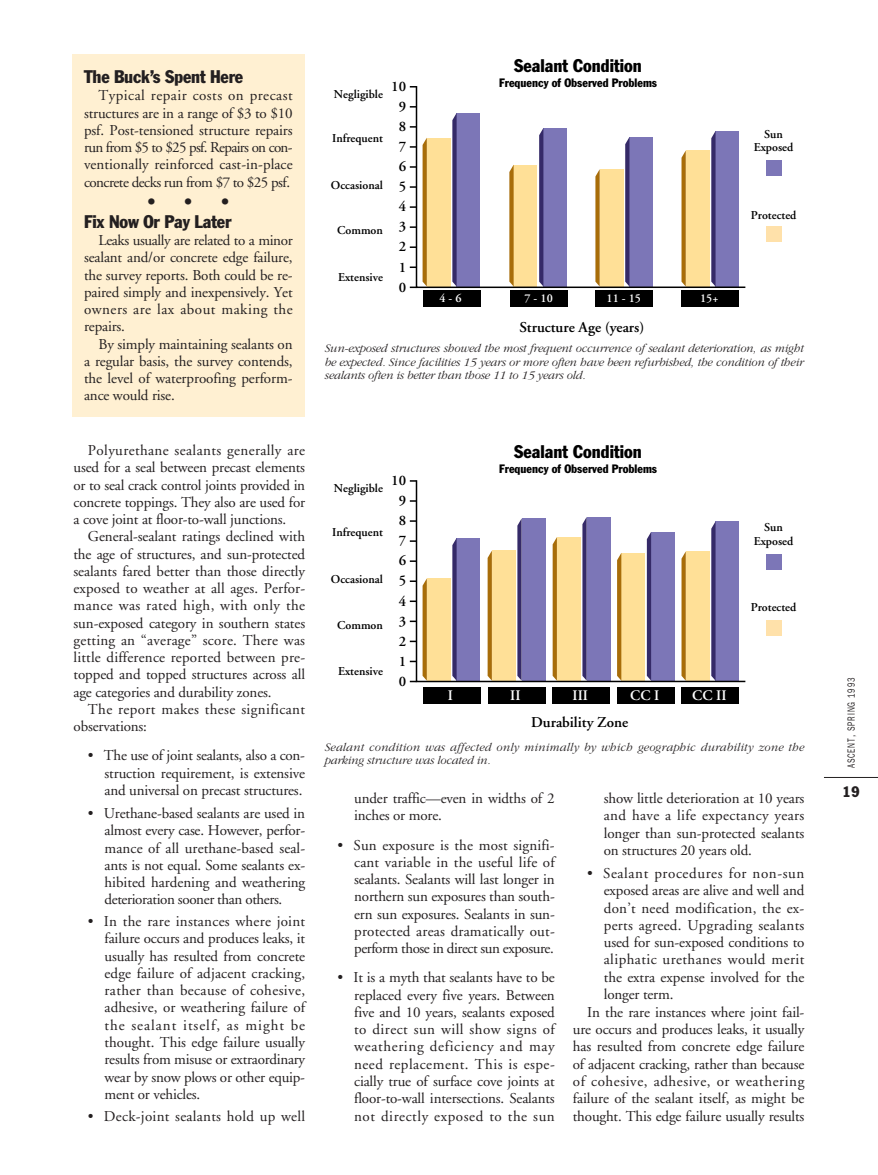
<style>
.page{position:relative;width:878px;height:1175px;background:#fff}
.page>*{position:absolute;margin:0;border:0;box-sizing:border-box;transform-origin:0 0}
.t1{font:22.5px "Adobe Garamond";color:#231f20}
.t2{font:condensed 18px "Franklin Gothic";letter-spacing:-.01em;color:#231f20}
.t3{font:condensed 18px "Franklin Gothic";color:#000}
.t4{font:15px/17.2px "Adobe Garamond";letter-spacing:-.01em;color:#231f20;text-align:justify}
.t5{font:15px "Adobe Garamond";letter-spacing:.04em;color:#231f20}
.t6{font:15px "Adobe Garamond";letter-spacing:.02em;color:#231f20}
.t7{font:15px/17.2px "Adobe Garamond";letter-spacing:.025em;color:#231f20}
.t8{font:600 15px "Adobe Garamond";color:#000}
.t9{font:15px "Adobe Garamond";letter-spacing:.015em;color:#231f20}
.t10{font:15px "Adobe Garamond";letter-spacing:.03em;color:#231f20}
.t11{font:condensed 15px "Franklin Gothic";color:#231f20}
.t12{font:600 14.55px/20.1px "Adobe Garamond";color:#000;text-align:center}
.t13{font:600 14.55px "Adobe Garamond";color:#fff}
.t14{font:italic 300 12px/13.5px "Garamond";letter-spacing:-.01em;color:#231f20;text-align:justify}
.t15{font:600 12px/13.5px "Adobe Garamond";color:#000;text-align:center}
.t16{font:italic 300 12px/13.5px "Garamond";letter-spacing:.015em;color:#231f20}
.t17{font:condensed 12px "Franklin Gothic";color:#000}
.t18{font:600 12px "Adobe Garamond";color:#fff}
.t19{font:10.5px "Franklin Gothic";letter-spacing:.12em;color:#231f20;scale:.7 1}
</style>
<div class="page">
<hr style="left:824px;top:777px;width:54px;height:1px;background:#231f20">
<div style="left:72px;top:54px;width:232px;height:363px;background:#fff0d2"></div>
<div style="left:422px;top:687px;width:58px;height:16px;background:#000"></div>
<div style="left:487px;top:687px;width:58px;height:16px;background:#000"></div>
<div style="left:552px;top:687px;width:58px;height:16px;background:#000"></div>
<div style="left:617px;top:687px;width:57px;height:16px;background:#000"></div>
<div style="left:681px;top:687px;width:58px;height:16px;background:#000"></div>
<div style="left:766px;top:620px;width:15px;height:16px;background:#ffe1aa"></div>
<div style="left:766px;top:554px;width:15px;height:15px;background:#7c76b7"></div>
<svg style="left:415px;top:480px;width:331px;height:203px"></svg>
<div style="left:422px;top:291px;width:58px;height:16px;background:#000"></div>
<div style="left:766px;top:226px;width:15px;height:16px;background:#ffe1aa"></div>
<div style="left:766px;top:160px;width:15px;height:15px;background:#7c76b7"></div>
<div style="left:509px;top:291px;width:58px;height:16px;background:#000"></div>
<div style="left:595px;top:291px;width:58px;height:16px;background:#000"></div>
<div style="left:681px;top:291px;width:58px;height:16px;background:#000"></div>
<svg style="left:415px;top:86px;width:331px;height:203px"></svg>
<p class="t2" style="left:84px;top:70px;width:161px">The Buck’s Spent Here</p>
<p class="t4" style="left:84px;top:88px;width:210px;text-indent:14px">Typical repair costs on precast structures are in a range of $3 to $10 psf. Post-tensioned structure repairs run from $5 to $25 psf. Repairs on con&shy;ventionally reinforced cast-in-place concrete decks run from $7 to $25 psf.</p>
<h1 class="t1" style="left:147px;top:193px;width:47px">• •</h1>
<h1 class="t1" style="left:221px;top:193px;width:10px">•</h1>
<p class="t2" style="left:84px;top:215px;width:149px">Fix Now Or Pay Later</p>
<p class="t4" style="left:84px;top:233px;width:210px;text-indent:14px">Leaks usually are related to a minor sealant and/or concrete edge failure, the survey reports. Both could be re&shy;paired simply and inexpensively. Yet owners are lax about making the repairs.</p>
<p class="t4" style="left:84px;top:337px;width:210px;text-indent:14px">By simply maintaining sealants on a regular basis, the survey contends, the level of waterproofing perform&shy;ance would rise.</p>
<p class="t15" style="left:334px;top:88px;width:51px">Negligible</p>
<p class="t15" style="left:332px;top:133px;width:52px">Infrequent</p>
<p class="t15" style="left:331px;top:179px;width:53px">Occasional</p>
<p class="t15" style="left:337px;top:225px;width:47px">Common</p>
<p class="t15" style="left:338px;top:271px;width:46px">Extensive</p>
<p class="t12" style="left:391px;top:78px;width:16px">10<br>9<br>8<br>7<br>6<br>5<br>4<br>3<br>2<br>1<br>0</p>
<p class="t18" style="left:439px;top:294px;width:24px">4 - 6</p>
<p class="t3" style="left:514px;top:59px;width:129px">Sealant Condition</p>
<p class="t17" style="left:499px;top:78px;width:159px">Frequency of Observed Problems</p>
<p class="t18" style="left:524px;top:294px;width:30px">7 - 10</p>
<p class="t18" style="left:700px;top:294px;width:20px">15+</p>
<p class="t18" style="left:606px;top:294px;width:36px">11 - 15</p>
<p class="t8" style="left:519px;top:321px;width:126px">Structure Age (years)</p>
<p class="t15" style="left:753px;top:128px;width:41px">Sun<br>Exposed</p>
<p class="t15" style="left:750px;top:209px;width:47px">Protected</p>
<p class="t14" style="left:324px;top:342px;width:480px">Sun-exposed structures showed the most frequent occurrence of sealant deterioration, as might be expected. Since facilities 15 years or more often have been refurbished, the condition of their sealants often is better than those 11 to 15 years old.</p>
<p class="t4" style="left:73px;top:443px;width:233px;text-indent:14px">Polyurethane sealants generally are used for a seal between precast elements or to seal crack control joints provided in concrete toppings. They also are used for a cove joint at floor-to-wall junctions.</p>
<p class="t4" style="left:73px;top:529px;width:233px;text-indent:14px">General-sealant ratings declined with the age of structures, and sun-protected sealants fared better than those directly exposed to weather at all ages. Perfor&shy;mance was rated high, with only the sun-exposed category in southern states getting an “average” score. There was little difference reported between pre&shy;topped and topped structures across all age categories and durability zones.</p>
<p class="t7" style="left:73px;top:702px;width:233px;text-indent:14px">The report makes these significant observations:</p>
<p class="t4" style="left:104px;top:748px;width:202px;text-indent:-17px">• The use of joint sealants, also a con&shy;struction requirement, is extensive and universal on precast structures.</p>
<p class="t4" style="left:104px;top:806px;width:202px;text-indent:-17px">• Urethane-based sealants are used in almost every case. However, perfor&shy;mance of all urethane-based seal&shy;ants is not equal. Some sealants ex&shy;hibited hardening and weathering deterioration sooner than others.</p>
<p class="t4" style="left:104px;top:914px;width:202px;text-indent:-17px">• In the rare instances where joint failure occurs and produces leaks, it usually has resulted from concrete edge failure of adjacent cracking, rather than because of cohesive, adhesive, or weathering failure of the sealant itself, as might be thought. This edge failure usually results from misuse or extraordinary wear by snow plows or other equip&shy;ment or vehicles.</p>
<p class="t6" style="left:88px;top:1110px;width:219px">• Deck-joint sealants hold up well</p>
<p class="t15" style="left:334px;top:482px;width:51px">Negligible</p>
<p class="t15" style="left:332px;top:527px;width:52px">Infrequent</p>
<p class="t15" style="left:331px;top:573px;width:53px">Occasional</p>
<p class="t15" style="left:337px;top:619px;width:47px">Common</p>
<p class="t15" style="left:338px;top:665px;width:46px">Extensive</p>
<p class="t12" style="left:391px;top:472px;width:16px">10<br>9<br>8<br>7<br>6<br>5<br>4<br>3<br>2<br>1<br>0</p>
<p class="t3" style="left:514px;top:445px;width:129px">Sealant Condition</p>
<p class="t17" style="left:499px;top:464px;width:159px">Frequency of Observed Problems</p>
<p class="t15" style="left:753px;top:521px;width:41px">Sun<br>Exposed</p>
<p class="t15" style="left:750px;top:601px;width:47px">Protected</p>
<p class="t13" style="left:448px;top:689px;width:7px">I</p>
<p class="t13" style="left:510px;top:689px;width:12px">II</p>
<p class="t13" style="left:572px;top:689px;width:17px">III</p>
<p class="t13" style="left:630px;top:689px;width:31px">CC I</p>
<p class="t13" style="left:692px;top:689px;width:36px">CC II</p>
<p class="t8" style="left:531px;top:716px;width:99px">Durability Zone</p>
<p class="t16" style="left:324px;top:741px;width:481px">Sealant condition was affected only minimally by which geographic durability zone the parking structure was located in.</p>
<p class="t4" style="left:354px;top:791px;width:202px">under traffic—even in widths of 2 inches or more.</p>
<p class="t4" style="left:354px;top:837px;width:202px;text-indent:-17px">• Sun exposure is the most signifi&shy;cant variable in the useful life of sealants. Sealants will last longer in northern sun exposures than south&shy;ern sun exposures. Sealants in sun&shy;protected areas dramatically out&shy;perform those in direct sun exposure.</p>
<p class="t4" style="left:354px;top:970px;width:202px;text-indent:-17px">• It is a myth that sealants have to be replaced every five years. Between five and 10 years, sealants exposed to direct sun will show signs of weathering deficiency and may need replacement. This is espe&shy;cially true of surface cove joints at floor-to-wall intersections. Sealants not directly exposed to the sun</p>
<p class="t4" style="left:603px;top:791px;width:202px">show little deterioration at 10 years and have a life expectancy years longer than sun-protected sealants on structures 20 years old.</p>
<p class="t5" style="left:587px;top:867px;width:219px">• Sealant procedures for non-sun</p>
<p class="t4" style="left:603px;top:883px;width:202px">exposed areas are alive and well and</p>
<p class="t9" style="left:603px;top:901px;width:202px">don’t need modification, the ex-</p>
<p class="t6" style="left:603px;top:919px;width:202px">perts agreed. Upgrading sealants</p>
<p class="t4" style="left:603px;top:935px;width:202px">used for sun-exposed conditions to</p>
<p class="t10" style="left:603px;top:953px;width:202px">aliphatic urethanes would merit</p>
<p class="t4" style="left:603px;top:969px;width:202px">the extra expense involved for the</p>
<p class="t4" style="left:603px;top:987px;width:71px">longer term.</p>
<p class="t4" style="left:587px;top:1005px;width:219px">In the rare instances where joint fail-</p>
<p class="t4" style="left:572px;top:1022px;width:233px">ure occurs and produces leaks, it usually</p>
<p class="t4" style="left:572px;top:1039px;width:233px">has resulted from concrete edge failure</p>
<p class="t4" style="left:572px;top:1056px;width:233px">of adjacent cracking, rather than because</p>
<p class="t5" style="left:572px;top:1075px;width:233px">of cohesive, adhesive, or weathering</p>
<p class="t4" style="left:572px;top:1091px;width:233px">failure of the sealant itself, as might be</p>
<p class="t4" style="left:572px;top:1108px;width:233px">thought. This edge failure usually results</p>
<p class="t19" style="left:847px;top:768px;width:131px;rotate:-90deg">ASCENT, SPRING 1993</p>
<p class="t11" style="left:842px;top:786px;width:18px">19</p>
</div>
